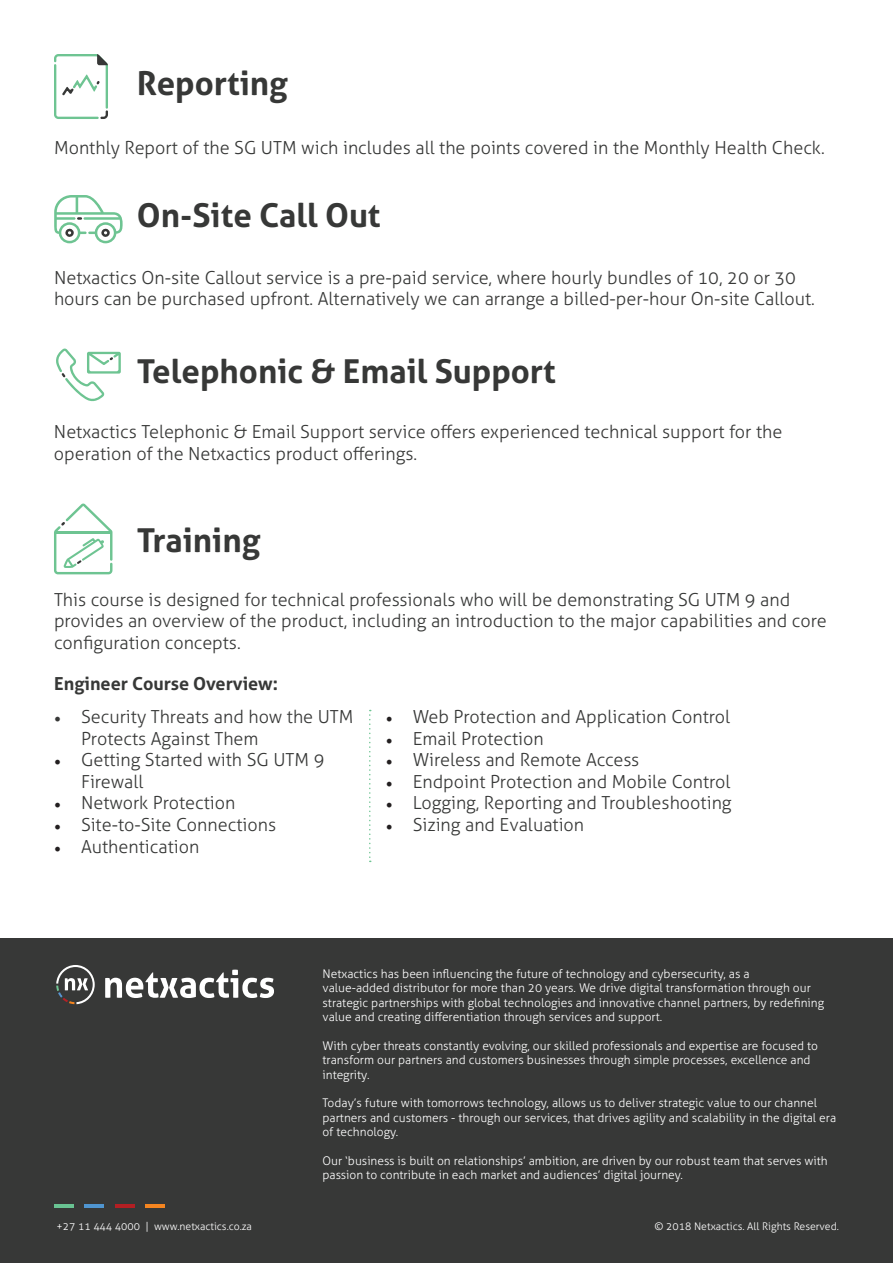
<style>
.page{position:relative;width:893px;height:1263px;background:#fff}
.page>*{position:absolute;margin:0;border:0;box-sizing:border-box;transform-origin:0 0}
.t1{font:700 33px "Aller";color:#373837}
.t2{font:300 18px/21.6px "Aller";color:#373837}
.t3{font:700 18px "Aller";color:#373837}
.t4{font:300 12px/14.4px "Aller";color:#fff}
.t5{font:300 10.5px "Aller";color:#fff}
.s1{font-family:"Minion Pro";font-weight:400}
.s2{font-family:"Minion Pro";font-weight:400;color:#231f20}
</style>
<div class="page">
<div style="left:0;top:938px;width:893px;height:325px;background:#373837"></div>
<hr style="left:145px;top:1204px;width:20px;height:4px;background:#f58520">
<hr style="left:115px;top:1204px;width:20px;height:4px;background:#b31f23">
<hr style="left:84px;top:1204px;width:20px;height:4px;background:#4f95d0">
<hr style="left:54px;top:1204px;width:20px;height:4px;background:#69c392">
<svg style="left:56px;top:965px;width:39px;height:39px"></svg>
<svg style="left:105px;top:970px;width:169px;height:28px"></svg>
<svg style="left:56px;top:348px;width:65px;height:54px"></svg>
<svg style="left:54px;top:503px;width:58px;height:71px"></svg>
<svg style="left:54px;top:195px;width:69px;height:48px"></svg>
<svg style="left:369px;top:710px;width:2px;height:152px"></svg>
<svg style="left:54px;top:54px;width:54px;height:65px"></svg>
<p class="t1" style="left:137px;top:63px;width:153px">Reporting</p>
<p class="t2" style="left:54px;top:137px;width:772px">Monthly Report of the SG UTM wich includes all the points covered in the Monthly Health Check.</p>
<p class="t1" style="left:137px;top:195px;width:245px">On-Site Call Out</p>
<p class="t2" style="left:54px;top:267px;width:762px">Netxactics On-site Callout service is a pre-paid service, where hourly bundles of 10, 20 or 30 hours can be purchased upfront. Alternatively we can arrange a billed-per-hour On-site Callout.</p>
<p class="t1" style="left:137px;top:351px;width:420px">Telephonic &amp; Email Support</p>
<p class="t2" style="left:54px;top:421px;width:730px">Netxactics Telephonic &amp; Email Support service offers experienced technical support for the operation of the Netxactics product offerings.</p>
<p class="t1" style="left:137px;top:520px;width:125px">Training</p>
<p class="t2" style="left:54px;top:588px;width:774px">This course is designed for technical professionals who will be demonstrating SG UTM 9 and provides an overview of the product, including an introduction to the major capabilities and core configuration concepts.</p>
<p class="t3" style="left:54px;top:672px;width:225px">Engineer Course Overview:</p>
<p class="t2" style="left:81px;top:706px;width:274px;text-indent:-27px"><span class="s1">•</span> Security Threats and how the UTM<br>Protects Against Them</p>
<p class="t2" style="left:81px;top:749px;width:245px;text-indent:-27px"><span class="s2">•</span> Getting Started with SG UTM 9<br>Firewall</p>
<p class="t2" style="left:54px;top:792px;width:183px"><span class="s2">•</span> Network Protection</p>
<p class="t2" style="left:54px;top:814px;width:224px"><span class="s2">•</span> Site-to-Site Connections</p>
<p class="t2" style="left:54px;top:835px;width:147px"><span class="s2">•</span> Authentication</p>
<p class="t2" style="left:386px;top:706px;width:346px"><span class="s2">•</span> Web Protection and Application Control</p>
<p class="t2" style="left:386px;top:727px;width:160px"><span class="s2">•</span> Email Protection</p>
<p class="t2" style="left:386px;top:749px;width:255px"><span class="s2">•</span> Wireless and Remote Access</p>
<p class="t2" style="left:386px;top:771px;width:346px"><span class="s2">•</span> Endpoint Protection and Mobile Control</p>
<p class="t2" style="left:386px;top:792px;width:347px"><span class="s2">•</span> Logging, Reporting and Troubleshooting</p>
<p class="t2" style="left:386px;top:814px;width:200px"><span class="s2">•</span> Sizing and Evaluation</p>
<p class="t4" style="left:323px;top:966px;width:429px">Netxactics has been influencing the future of technology and cybersecurity, as a</p>
<p class="t4" style="left:323px;top:981px;width:503px">value-added distributor for more than 20 years. We drive digital transformation through our strategic partnerships with global technologies and innovative channel partners, by redefining value and creating differentiation through services and support.</p>
<p class="t4" style="left:323px;top:1038px;width:497px">With cyber threats constantly evolving, our skilled professionals and expertise are focused to transform our partners and customers businesses through simple processes, excellence and integrity.</p>
<p class="t4" style="left:323px;top:1096px;width:515px">Today’s future with tomorrows technology, allows us to deliver strategic value to our channel partners and customers - through our services, that drives agility and scalability in the digital era of technology.</p>
<p class="t4" style="left:323px;top:1153px;width:507px">Our ‘business is built on relationships’ ambition, are driven by our robust team that serves with passion to contribute in each market and audiences’ digital journey.</p>
<p class="t5" style="left:57px;top:1220px;width:197px">+27 11 444 4000 | www.netxactics.co.za</p>
<p class="t5" style="left:655px;top:1220px;width:186px">© 2018 Netxactics. All Rights Reserved.</p>
</div>
